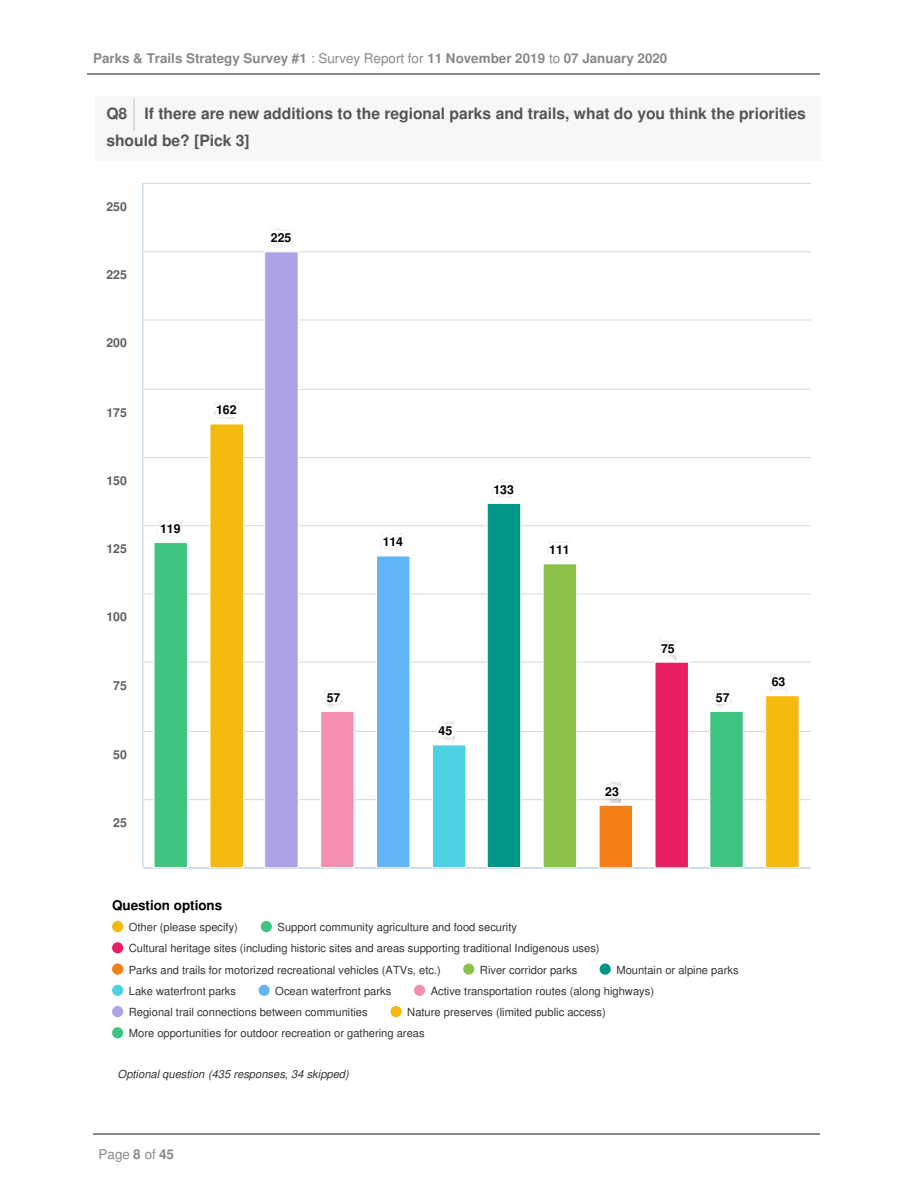
<style>
.page{position:relative;width:918px;height:1188px;background:#fff}
.page>*{position:absolute;margin:0;border:0;box-sizing:border-box;transform-origin:0 0}
.t1{font:700 15.6px/26.8px "Nimbus San L";color:#555}
.t2{font:700 13.35px "Nimbus San L";color:#888}
.t3{font:700 13.35px "Nimbus San L";color:#000}
.t4{font:13.35px "Nimbus San L";color:#888}
.t5{font:700 12.3px "Nimbus San L";color:#000}
.t6{font:700 12.3px "Nimbus San L";color:#606060}
.t7{font:11.25px/21.3px "Nimbus San L";color:#333}
.t8{font:italic 11.25px "Nimbus San L";color:#333}
.s1{font-weight:400}
.s2{font-weight:700}
</style>
<div class="page">
<div style="left:95px;top:96px;width:727px;height:65px;background:#f7f7f7"></div>
<hr style="left:133px;top:98px;width:1px;height:32px;background:#ddd">
<hr style="left:143px;top:868px;width:668px;height:1px;background:#d8d8d8">
<hr style="left:143px;top:799px;width:668px;height:1px;background:#d8d8d8">
<hr style="left:143px;top:731px;width:668px;height:1px;background:#d8d8d8">
<hr style="left:143px;top:662px;width:668px;height:1px;background:#d8d8d8">
<hr style="left:143px;top:594px;width:668px;height:1px;background:#d8d8d8">
<hr style="left:143px;top:525px;width:668px;height:1px;background:#d8d8d8">
<hr style="left:143px;top:457px;width:668px;height:1px;background:#d8d8d8">
<hr style="left:143px;top:389px;width:668px;height:1px;background:#d8d8d8">
<hr style="left:143px;top:320px;width:668px;height:1px;background:#d8d8d8">
<hr style="left:143px;top:252px;width:668px;height:1px;background:#d8d8d8">
<hr style="left:143px;top:183px;width:668px;height:1px;background:#d8d8d8">
<hr style="left:143px;top:867px;width:668px;height:1px;background:#c0d0e0">
<hr style="left:142px;top:183px;width:1px;height:684px;background:#c0d0e0">
<svg style="left:153px;top:543px;width:35px;height:324px;background:#4dc789"></svg>
<svg style="left:209px;top:424px;width:35px;height:443px;background:#f3be1e"></svg>
<svg style="left:264px;top:251px;width:35px;height:616px;background:#b5aee8"></svg>
<svg style="left:320px;top:711px;width:35px;height:156px;background:#f497b7"></svg>
<svg style="left:376px;top:556px;width:35px;height:311px;background:#6fbaf6"></svg>
<svg style="left:432px;top:745px;width:35px;height:122px;background:#5ad3e3"></svg>
<div style="left:487px;top:503px;width:34px;height:364px;background:#009688"></div>
<div style="left:543px;top:564px;width:34px;height:303px;background:#8bc34a"></div>
<div style="left:599px;top:805px;width:33px;height:62px;background:#f57f17"></div>
<svg style="left:654px;top:662px;width:35px;height:205px;background:#ea2f6e"></svg>
<svg style="left:709px;top:711px;width:35px;height:156px;background:#4dc789"></svg>
<svg style="left:765px;top:696px;width:35px;height:171px;background:#f3be1d"></svg>
<img style="left:159px;top:519px;width:24px;height:18px">
<img style="left:214px;top:401px;width:24px;height:18px">
<img style="left:380px;top:533px;width:24px;height:17px">
<img style="left:438px;top:721px;width:16px;height:20px">
<img style="left:547px;top:541px;width:21px;height:16px">
<img style="left:603px;top:782px;width:18px;height:20px">
<img style="left:659px;top:640px;width:18px;height:19px">
<img style="left:770px;top:674px;width:16px;height:18px">
<div style="left:112px;top:921px;width:11px;height:11px;background:#f3b90c;border-radius:50%"></div>
<div style="left:261px;top:921px;width:11px;height:11px;background:#3fc380;border-radius:50%"></div>
<div style="left:112px;top:942px;width:11px;height:11px;background:#e91e63;border-radius:50%"></div>
<div style="left:112px;top:963px;width:11px;height:12px;background:#f57f17;border-radius:50%"></div>
<div style="left:463px;top:963px;width:11px;height:12px;background:#8bc34a;border-radius:50%"></div>
<div style="left:600px;top:963px;width:11px;height:12px;background:#009688;border-radius:50%"></div>
<div style="left:112px;top:985px;width:11px;height:11px;background:#4dd0e1;border-radius:50%"></div>
<div style="left:259px;top:985px;width:11px;height:11px;background:#64b5f6;border-radius:50%"></div>
<div style="left:414px;top:985px;width:11px;height:11px;background:#f48fb1;border-radius:50%"></div>
<div style="left:112px;top:1006px;width:11px;height:11px;background:#aba3e5;border-radius:50%"></div>
<div style="left:391px;top:1006px;width:11px;height:11px;background:#f3b90c;border-radius:50%"></div>
<div style="left:112px;top:1027px;width:11px;height:11px;background:#3fc380;border-radius:50%"></div>
<hr style="left:87px;top:73px;width:733px;height:1px;background:#888">
<hr style="left:93px;top:1134px;width:727px;height:1px;background:#888">
<p class="t2" style="left:93px;top:53px;width:576px">Parks &amp; Trails Strategy Survey #1 <span class="s1">: Survey Report for</span> 11 November 2019 <span class="s1">to</span> 07 January 2020</p>
<h1 class="t1" style="left:106px;top:102px;width:701px">Q8 If there are new additions to the regional parks and trails, what do you think the priorities should be? [Pick 3]</h1>
<p class="t6" style="left:106px;top:202px;width:22px">250</p>
<p class="t6" style="left:106px;top:270px;width:22px">225</p>
<p class="t6" style="left:106px;top:338px;width:22px">200</p>
<p class="t6" style="left:106px;top:408px;width:22px">175</p>
<p class="t6" style="left:106px;top:476px;width:22px">150</p>
<p class="t6" style="left:106px;top:544px;width:22px">125</p>
<p class="t6" style="left:106px;top:612px;width:22px">100</p>
<p class="t6" style="left:113px;top:680px;width:15px">75</p>
<p class="t6" style="left:113px;top:750px;width:15px">50</p>
<p class="t6" style="left:113px;top:818px;width:15px">25</p>
<p class="t5" style="left:160px;top:524px;width:22px">119</p>
<p class="t5" style="left:216px;top:405px;width:22px">162</p>
<p class="t3" style="left:112px;top:900px;width:112px">Question options</p>
<p class="t5" style="left:271px;top:233px;width:22px">225</p>
<p class="t5" style="left:327px;top:693px;width:15px">57</p>
<p class="t5" style="left:383px;top:537px;width:22px">114</p>
<p class="t5" style="left:493px;top:485px;width:22px">133</p>
<p class="t5" style="left:549px;top:545px;width:22px">111</p>
<p class="t5" style="left:439px;top:726px;width:15px">45</p>
<p class="t5" style="left:605px;top:787px;width:15px">23</p>
<p class="t5" style="left:661px;top:643px;width:15px">75</p>
<p class="t5" style="left:716px;top:693px;width:15px">57</p>
<p class="t7" style="left:129px;top:917px;width:111px">Other (please specify)</p>
<p class="t7" style="left:129px;top:917px;width:472px;text-indent:149px">Support community agriculture and food security<br>Cultural heritage sites (including historic sites and areas supporting traditional Indigenous uses)<br>Parks and trails for motorized recreational vehicles (ATVs, etc.)</p>
<p class="t7" style="left:480px;top:960px;width:99px">River corridor parks</p>
<p class="t7" style="left:616px;top:960px;width:124px">Mountain or alpine parks</p>
<p class="t7" style="left:129px;top:981px;width:109px">Lake waterfront parks</p>
<p class="t7" style="left:275px;top:981px;width:118px">Ocean waterfront parks</p>
<p class="t7" style="left:431px;top:981px;width:225px">Active transportation routes (along highways)</p>
<p class="t7" style="left:129px;top:1002px;width:240px">Regional trail connections between communities</p>
<p class="t7" style="left:129px;top:1002px;width:479px;text-indent:278px">Nature preserves (limited public access)<br>More opportunities for outdoor recreation or gathering areas</p>
<p class="t8" style="left:118px;top:1069px;width:233px">Optional question (435 responses, 34 skipped)</p>
<p class="t4" style="left:99px;top:1149px;width:77px">Page <span class="s2">8</span> of <span class="s2">45</span></p>
<p class="t5" style="left:772px;top:677px;width:15px">63</p>
</div>
